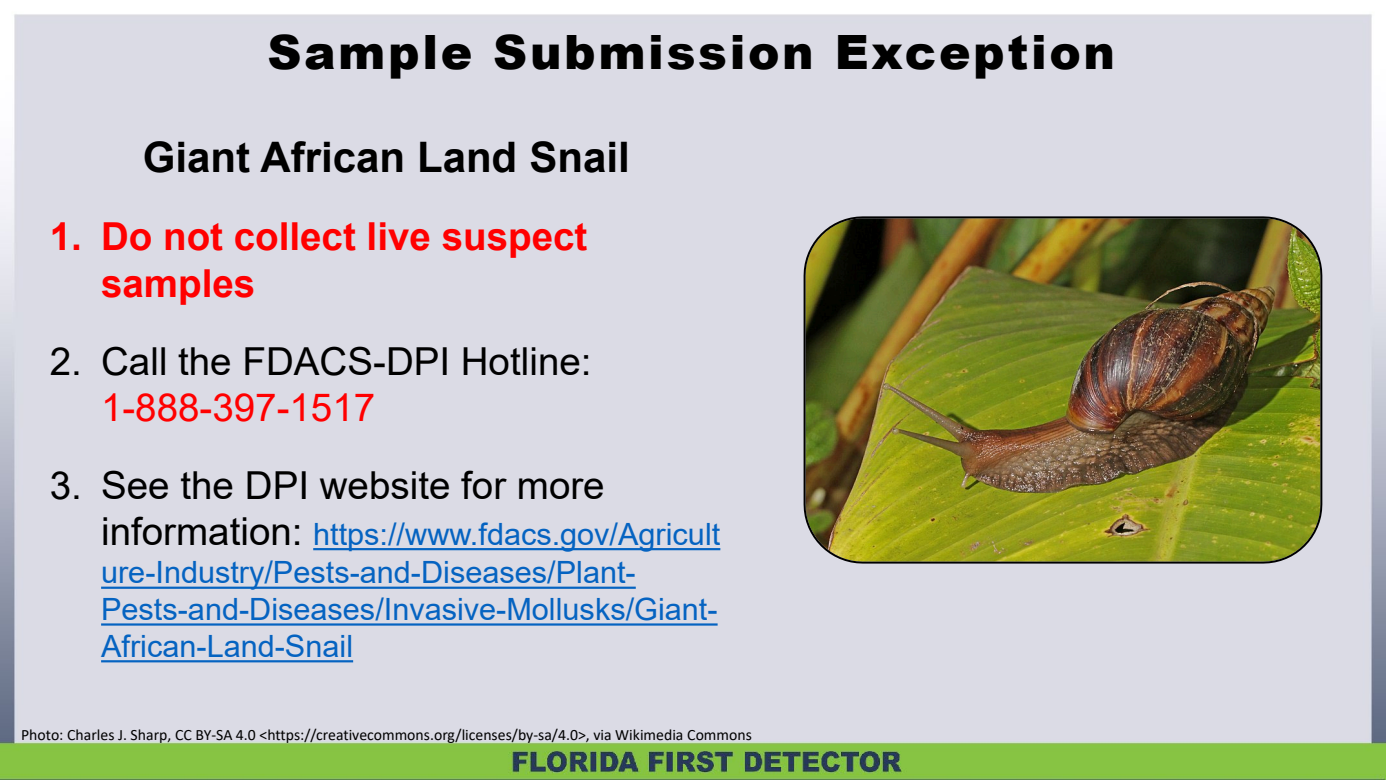
<style>
.page{position:relative;width:1386px;height:780px;background:#fff}
.page>*{position:absolute;margin:0;border:0;box-sizing:border-box;transform-origin:0 0}
.t1{font:900 47.25px "Arial";letter-spacing:.055em;color:#000}
.t2{font:700 42px "Arial";color:#000}
.t3{font:38.5px/46.2px "Arial";color:#000}
.t4{font:700 38.5px/46.2px "Arial";color:#f00}
.t5{font:30.62px/37.4px "Arial";color:#0563c1}
.t6{font:15.75px "Calibri";color:#000}
.s1{color:#f00}
.s2{font-size:38.5px;color:#000}
</style>
<div class="page">
<img style="left:0;top:14px;width:1385px;height:765px">
<svg style="left:313px;top:547px;width:407px;height:3px"></svg>
<svg style="left:101px;top:586px;width:534px;height:2px"></svg>
<svg style="left:101px;top:623px;width:616px;height:2px"></svg>
<svg style="left:101px;top:660px;width:252px;height:2px"></svg>
<img style="left:802px;top:215px;width:521px;height:349px">
<p class="t1" style="left:267px;top:18px;width:849px">Sample Submission Exception</p>
<p class="t2" style="left:143px;top:127px;width:488px">Giant African Land Snail</p>
<p class="t4" style="left:101px;top:214px;width:488px;text-indent:-51px">1. Do not collect live suspect samples</p>
<p class="t3" style="left:101px;top:337px;width:492px;text-indent:-51px">2. Call the FDACS-DPI Hotline:<br><span class="s1">1-888-397-1517</span></p>
<p class="t3" style="left:50px;top:461px;width:556px">3. See the DPI website for more</p>
<p class="t5" style="left:101px;top:515px;width:620px"><span class="s2">information:</span> https://www.fdacs.gov/Agricult ure-Industry/Pests-and-Diseases/Plant-Pests-and-Diseases/Invasive-Mollusks/Giant-African-Land-Snail</p>
<p class="t6" style="left:21px;top:723px;width:732px">Photo: Charles J. Sharp, CC BY-SA 4.0 &lt;https://creativecommons.org/licenses/by-sa/4.0&gt;, via Wikimedia Commons</p>
</div>
